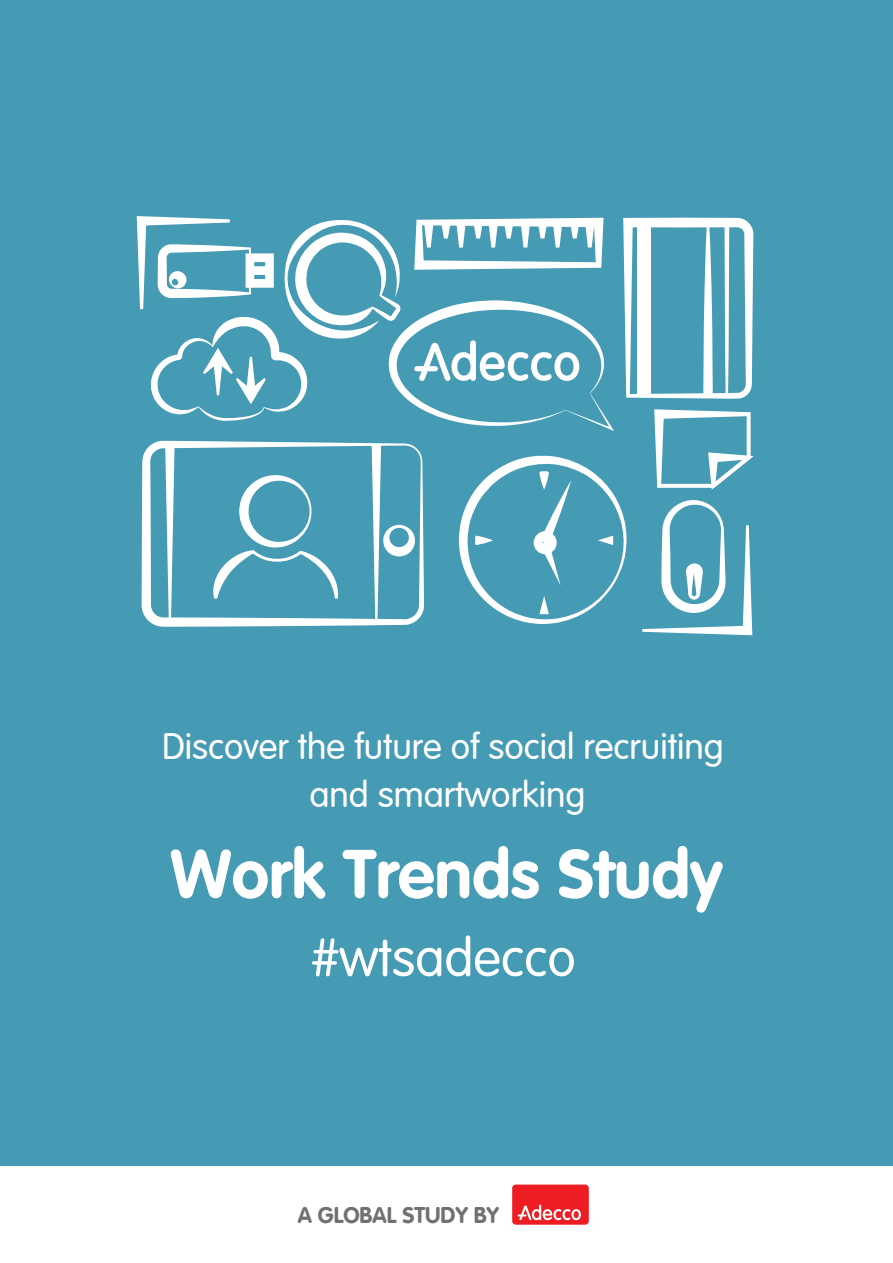
<style>
.page{position:relative;width:893px;height:1263px;background:#fff}
.page>*{position:absolute;margin:0;border:0;box-sizing:border-box;transform-origin:0 0}
.t1{font:67.5px "VAG Rounded Bold";color:#fff}
.t2{font:300 52.5px "VAG Rounded";color:#fff}
.t3{font:300 36px/48px "VAG Rounded";color:#fff;text-align:center}
.t4{font:22.5px "VAG Rounded Bold";color:rgb(35 31 32/.8)}
</style>
<div class="page">
<div style="left:0;top:0;width:893px;height:1166px;background:#459ab4"></div>
<svg style="left:141px;top:441px;width:283px;height:186px"></svg>
<svg style="left:165px;top:444px;width:10px;height:178px"></svg>
<svg style="left:372px;top:444px;width:43px;height:178px"></svg>
<svg style="left:642px;top:500px;width:110px;height:135px"></svg>
<svg style="left:623px;top:217px;width:131px;height:182px"></svg>
<svg style="left:459px;top:455px;width:168px;height:169px"></svg>
<div style="left:534px;top:531px;width:23px;height:23px;border:9px solid #fff;border-radius:50%"></div>
<svg style="left:654px;top:409px;width:100px;height:80px"></svg>
<svg style="left:137px;top:216px;width:477px;height:215px"></svg>
<div style="left:511px;top:1183px;width:79px;height:43px;background:#ee1d23;border-radius:5px"></div>
<div style="left:510px;top:1182px;width:81px;height:45px;border:2px solid #fff;border-radius:5px"></div>
<svg style="left:517px;top:1204px;width:64px;height:16px"></svg>
<p class="t3" style="left:162px;top:724px;width:563px">Discover the future of social recruiting and smartworking</p>
<h1 class="t1" style="left:170px;top:834px;width:554px">Work Trends Study</h1>
<h2 class="t2" style="left:311px;top:927px;width:266px">#wtsadecco</h2>
<p class="t4" style="left:298px;top:1202px;width:202px">A GLOBAL STUDY BY</p>
</div>
